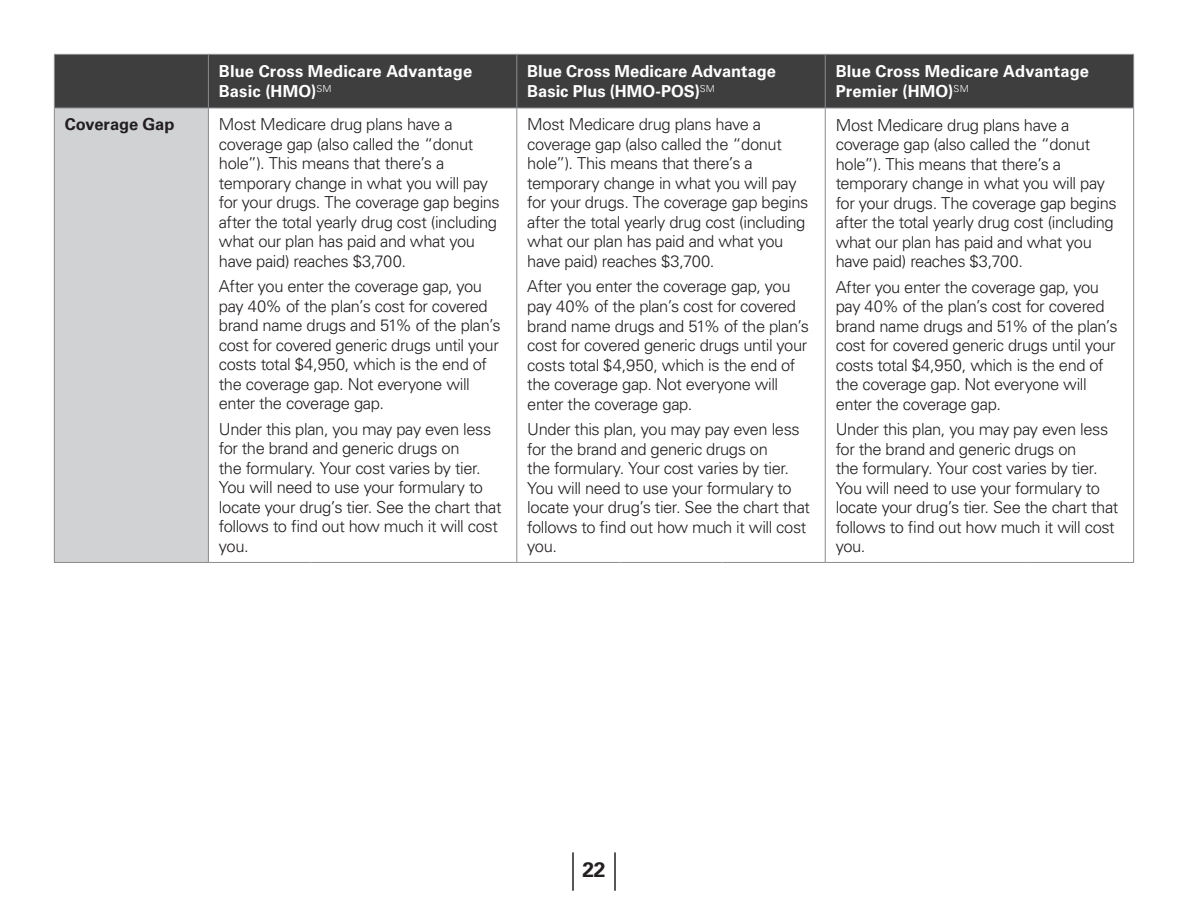
<style>
.page{position:relative;width:1188px;height:918px;background:#fff}
.page>*{position:absolute;margin:0;border:0;box-sizing:border-box;transform-origin:0 0}
.t1{font:700 21px "Univers LT Std";color:#231f20}
.t2{font:300 16.5px/19.5px "Univers LT Std";letter-spacing:-.025em;color:#231f20}
.t3{font:700 16.5px/20.2px "Univers LT Std";letter-spacing:.005em;color:#fff}
.t4{font:700 16.5px "Univers LT Std";letter-spacing:-.005em;color:#231f20}
</style>
<div class="page">
<hr style="left:614px;top:852px;width:2px;height:39px;background:#231f20">
<hr style="left:572px;top:852px;width:2px;height:39px;background:#231f20">
<div style="left:55px;top:55px;width:1078px;height:53px;background:#3e3e3f"></div>
<div style="left:54px;top:108px;width:154px;height:454px;background:#d1d2d4"></div>
<hr style="left:1133px;top:55px;width:1px;height:53px;background:#8a8c8f">
<hr style="left:208px;top:55px;width:1px;height:53px;background:#8a8c8f">
<hr style="left:54px;top:54px;width:154px;height:1px;background:#8a8c8f">
<hr style="left:54px;top:55px;width:1px;height:53px;background:#8a8c8f">
<hr style="left:208px;top:54px;width:103px;height:1px;background:#8a8c8f">
<hr style="left:311px;top:54px;width:103px;height:1px;background:#8a8c8f">
<hr style="left:414px;top:54px;width:103px;height:1px;background:#8a8c8f">
<hr style="left:825px;top:54px;width:103px;height:1px;background:#8a8c8f">
<hr style="left:928px;top:54px;width:103px;height:1px;background:#8a8c8f">
<hr style="left:1031px;top:54px;width:103px;height:1px;background:#8a8c8f">
<hr style="left:54px;top:108px;width:154px;height:1px;background:#8a8c8f">
<hr style="left:208px;top:108px;width:103px;height:1px;background:#8a8c8f">
<hr style="left:311px;top:108px;width:103px;height:1px;background:#8a8c8f">
<hr style="left:414px;top:108px;width:103px;height:1px;background:#8a8c8f">
<hr style="left:825px;top:108px;width:103px;height:1px;background:#8a8c8f">
<hr style="left:928px;top:108px;width:103px;height:1px;background:#8a8c8f">
<hr style="left:1031px;top:108px;width:103px;height:1px;background:#8a8c8f">
<hr style="left:208px;top:562px;width:103px;height:1px;background:#8a8c8f">
<hr style="left:311px;top:562px;width:103px;height:1px;background:#8a8c8f">
<hr style="left:414px;top:562px;width:103px;height:1px;background:#8a8c8f">
<hr style="left:517px;top:54px;width:103px;height:1px;background:#8a8c8f">
<hr style="left:516px;top:55px;width:1px;height:53px;background:#8a8c8f">
<hr style="left:620px;top:54px;width:102px;height:1px;background:#8a8c8f">
<hr style="left:722px;top:54px;width:103px;height:1px;background:#8a8c8f">
<hr style="left:825px;top:55px;width:1px;height:53px;background:#8a8c8f">
<hr style="left:517px;top:108px;width:103px;height:1px;background:#8a8c8f">
<hr style="left:620px;top:108px;width:102px;height:1px;background:#8a8c8f">
<hr style="left:722px;top:108px;width:103px;height:1px;background:#8a8c8f">
<hr style="left:1133px;top:108px;width:1px;height:454px;background:#8a8c8f">
<hr style="left:825px;top:562px;width:103px;height:1px;background:#8a8c8f">
<hr style="left:928px;top:562px;width:103px;height:1px;background:#8a8c8f">
<hr style="left:1031px;top:562px;width:103px;height:1px;background:#8a8c8f">
<hr style="left:54px;top:108px;width:1px;height:454px;background:#8a8c8f">
<hr style="left:208px;top:108px;width:1px;height:454px;background:#8a8c8f">
<hr style="left:54px;top:562px;width:154px;height:1px;background:#8a8c8f">
<hr style="left:516px;top:108px;width:1px;height:454px;background:#8a8c8f">
<hr style="left:825px;top:108px;width:1px;height:454px;background:#8a8c8f">
<hr style="left:517px;top:562px;width:103px;height:1px;background:#8a8c8f">
<hr style="left:620px;top:562px;width:102px;height:1px;background:#8a8c8f">
<hr style="left:722px;top:562px;width:103px;height:1px;background:#8a8c8f">
<p class="t3" style="left:219px;top:61px;width:255px">Blue Cross Medicare Advantage<br>Basic (HMO)<sup>SM</sup></p>
<p class="t3" style="left:527px;top:61px;width:250px">Blue Cross Medicare Advantage<br>Basic Plus (HMO‑POS)<sup>SM</sup></p>
<p class="t3" style="left:836px;top:61px;width:255px">Blue Cross Medicare Advantage<br>Premier (HMO)<sup>SM</sup></p>
<p class="t4" style="left:65px;top:115px;width:111px">Coverage Gap</p>
<p class="t2" style="left:219px;top:115px;width:282px">Most Medicare drug plans have a coverage gap (also called the “donut hole”). This means that there’s a temporary change in what you will pay for your drugs. The coverage gap begins after the total yearly drug cost (including what our plan has paid and what you have paid) reaches $3,700.</p>
<p class="t2" style="left:219px;top:277px;width:283px">After you enter the coverage gap, you pay 40% of the plan’s cost for covered brand name drugs and 51% of the plan’s cost for covered generic drugs until your costs total $4,950, which is the end of the coverage gap. Not everyone will enter the coverage gap.</p>
<p class="t2" style="left:219px;top:419px;width:284px">Under this plan, you may pay even less for the brand and generic drugs on<br>the formulary. Your cost varies by tier.<br>You will need to use your formulary to locate your drug’s tier. See the chart that follows to find out how much it will cost you.</p>
<p class="t2" style="left:527px;top:115px;width:282px">Most Medicare drug plans have a coverage gap (also called the “donut hole”). This means that there’s a temporary change in what you will pay for your drugs. The coverage gap begins after the total yearly drug cost (including what our plan has paid and what you have paid) reaches $3,700.</p>
<p class="t2" style="left:527px;top:277px;width:283px">After you enter the coverage gap, you pay 40% of the plan’s cost for covered brand name drugs and 51% of the plan’s cost for covered generic drugs until your costs total $4,950, which is the end of the coverage gap. Not everyone will enter the coverage gap.</p>
<p class="t2" style="left:527px;top:419px;width:284px">Under this plan, you may pay even less for the brand and generic drugs on<br>the formulary. Your cost varies by tier.<br>You will need to use your formulary to locate your drug’s tier. See the chart that follows to find out how much it will cost you.</p>
<p class="t2" style="left:836px;top:115px;width:282px">Most Medicare drug plans have a coverage gap (also called the “donut hole”). This means that there’s a temporary change in what you will pay for your drugs. The coverage gap begins after the total yearly drug cost (including what our plan has paid and what you have paid) reaches $3,700.</p>
<p class="t2" style="left:836px;top:277px;width:283px">After you enter the coverage gap, you pay 40% of the plan’s cost for covered brand name drugs and 51% of the plan’s cost for covered generic drugs until your costs total $4,950, which is the end of the coverage gap. Not everyone will enter the coverage gap.</p>
<p class="t2" style="left:836px;top:419px;width:284px">Under this plan, you may pay even less for the brand and generic drugs on<br>the formulary. Your cost varies by tier.<br>You will need to use your formulary to locate your drug’s tier. See the chart that follows to find out how much it will cost you.</p>
<p class="t1" style="left:582px;top:857px;width:25px">22</p>
</div>
